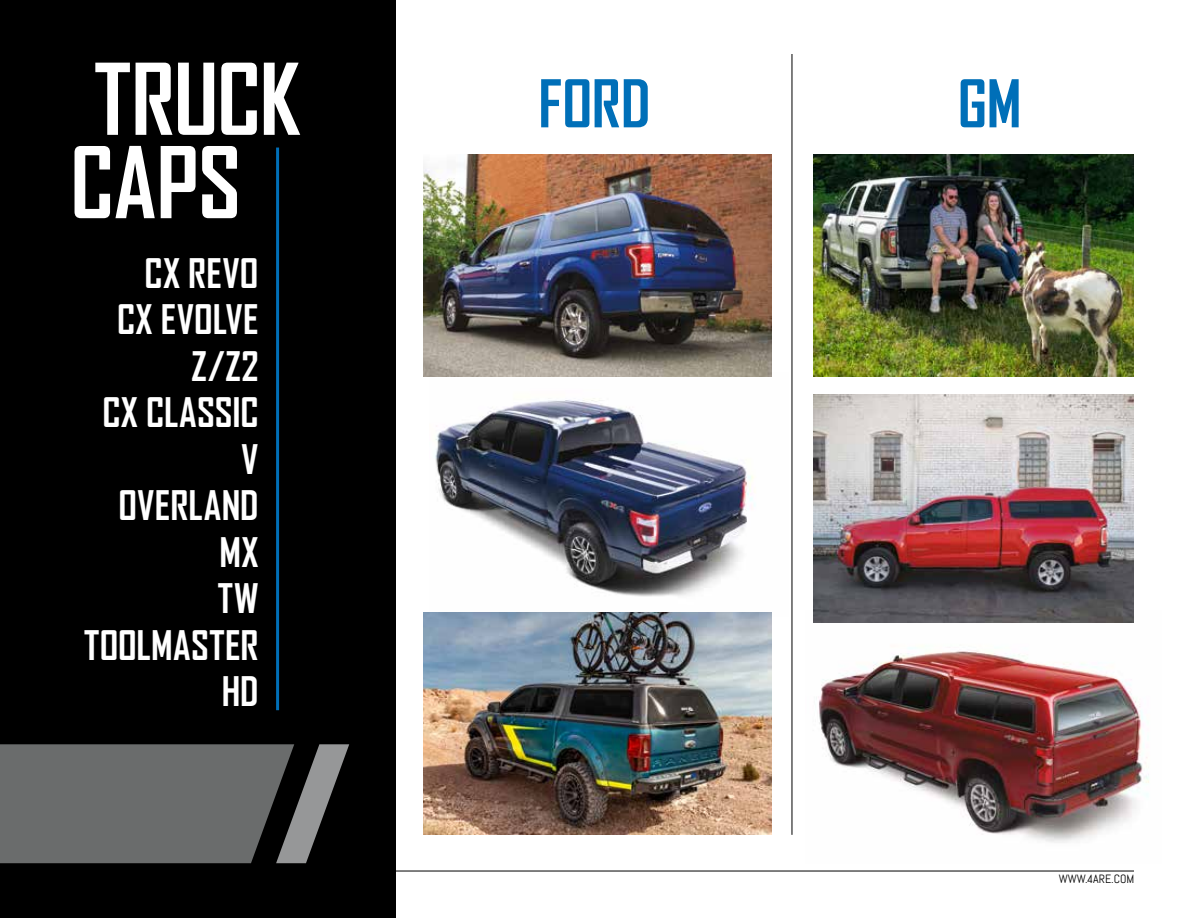
<style>
.page{position:relative;width:1188px;height:918px;background:#fff}
.page>*{position:absolute;margin:0;border:0;box-sizing:border-box;transform-origin:0 0}
.t1{font:700 94.5px "Agency FB";letter-spacing:-.01em;color:#fff}
.t2{font:700 63px "Agency FB";letter-spacing:-.005em;color:#006fb8}
.t3{font:700 39px/46.5px "Agency FB";letter-spacing:.005em;color:#fff;text-align:right}
.t4{font:12px "Abel";color:#000}
</style>
<div class="page">
<img style="left:435px;top:373px;width:337px;height:244px">
<hr style="left:90px;top:871px;width:1044px;height:1px;background:#000">
<div style="left:0;top:0;width:396px;height:918px;background:#000"></div>
<svg style="left:0;top:744px;width:349px;height:120px;background:#5e6060"></svg>
<hr style="left:276px;top:148px;width:3px;height:562px;background:#006fb8">
<hr style="left:792px;top:54px;width:1px;height:781px;background:#000">
<img style="left:813px;top:610px;width:336px;height:233px">
<img style="left:814px;top:394px;width:320px;height:228px">
<img style="left:814px;top:154px;width:320px;height:223px">
<img style="left:423px;top:154px;width:348px;height:223px">
<img style="left:423px;top:612px;width:348px;height:223px">
<h1 class="t1" style="left:94px;top:41px;width:208px">TRUCK</h1>
<h1 class="t1" style="left:70px;top:124px;width:173px">CAPS</h1>
<p class="t3" style="left:84px;top:249px;width:176px">CX REVO<br>CX EVOLVE<br>Z/Z2<br>CX CLASSIC<br>V<br>OVERLAND<br>MX<br>TW<br>TOOLMASTER<br>HD</p>
<h2 class="t2" style="left:538px;top:65px;width:114px">FORD</h2>
<h2 class="t2" style="left:958px;top:65px;width:65px">GM</h2>
<p class="t4" style="left:1059px;top:871px;width:77px">WWW.4ARE.COM</p>
</div>
